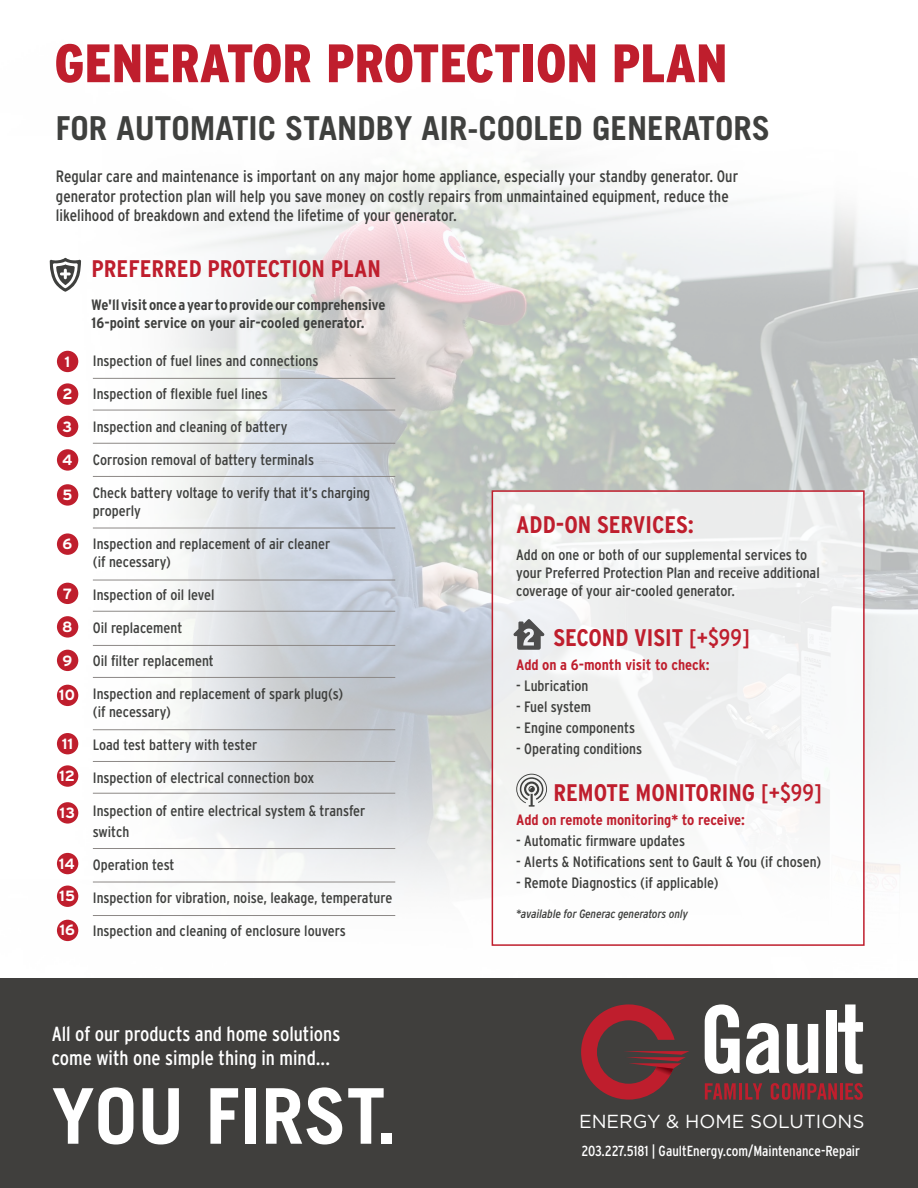
<style>
.page{position:relative;width:918px;height:1188px;background:#fff}
.page>*{position:absolute;margin:0;border:0;box-sizing:border-box;transform-origin:0 0}
.t1{font:700 76.95px "Trade Gothic LT Std";color:#fff}
.t2{font:900 54px "Interstate Condensed";color:#bf1e2d}
.t3{font:700 33px "Trade Gothic LT Std";color:#3f403e}
.caps_info{font:700 24px "Interstate Condensed";color:#bf1e2d}
.t4{font:20.4px "Interstate Condensed";color:#fff}
.t5{font:18.9px "Gotham";color:#fff}
.t6{font:16.5px/19.8px "Interstate Condensed";color:#3f403e}
.text{font:15px/18px "Interstate Condensed";color:#3f403e}
.text-2{font:700 15px/18px "Interstate Condensed";color:#3f403e}
.text-3{font:700 15px "Interstate Condensed";color:#bf1e2d}
.t7{font:700 14.85px "Interstate";color:#fff}
.Bold_Information{font:14.55px "Interstate Condensed";color:#fff}
.text-4{font:italic 12px "Interstate Condensed";color:#3f403e}
.s1{font-weight:400}
</style>
<div class="page">
<img style="left:49px;top:159px;width:869px;height:787px">
<div style="left:492px;top:491px;width:372px;height:454px;background:#f4f5f5"></div>
<div style="left:0;top:978px;width:918px;height:210px;background:#403f3d"></div>
<svg style="left:705px;top:1083px;width:31px;height:17px"></svg>
<hr style="left:739px;top:1083px;width:3px;height:17px;background:#bf1e2d">
<svg style="left:745px;top:1083px;width:17px;height:17px"></svg>
<svg style="left:771px;top:1083px;width:66px;height:17px"></svg>
<hr style="left:840px;top:1083px;width:3px;height:17px;background:#bf1e2d">
<svg style="left:845px;top:1083px;width:18px;height:17px"></svg>
<svg style="left:705px;top:1004px;width:35px;height:70px"></svg>
<svg style="left:746px;top:1023px;width:33px;height:51px"></svg>
<svg style="left:787px;top:1024px;width:31px;height:50px"></svg>
<div style="left:826px;top:1010px;width:11px;height:63px;background:#fff"></div>
<svg style="left:838px;top:1004px;width:25px;height:70px"></svg>
<svg style="left:581px;top:1004px;width:108px;height:96px"></svg>
<div style="left:57px;top:886px;width:21px;height:21px;background:#bf1e2d;border-radius:50%"></div>
<div style="left:57px;top:853px;width:21px;height:21px;background:#bf1e2d;border-radius:50%"></div>
<div style="left:57px;top:802px;width:21px;height:22px;background:#bf1e2d;border-radius:50%"></div>
<div style="left:57px;top:765px;width:21px;height:22px;background:#bf1e2d;border-radius:50%"></div>
<div style="left:57px;top:733px;width:21px;height:21px;background:#bf1e2d;border-radius:50%"></div>
<div style="left:57px;top:685px;width:21px;height:21px;background:#bf1e2d;border-radius:50%"></div>
<div style="left:57px;top:650px;width:21px;height:21px;background:#bf1e2d;border-radius:50%"></div>
<div style="left:57px;top:616px;width:21px;height:22px;background:#bf1e2d;border-radius:50%"></div>
<div style="left:57px;top:583px;width:21px;height:21px;background:#bf1e2d;border-radius:50%"></div>
<div style="left:57px;top:533px;width:21px;height:22px;background:#bf1e2d;border-radius:50%"></div>
<div style="left:57px;top:484px;width:21px;height:22px;background:#bf1e2d;border-radius:50%"></div>
<div style="left:57px;top:449px;width:21px;height:22px;background:#bf1e2d;border-radius:50%"></div>
<div style="left:57px;top:416px;width:21px;height:21px;background:#bf1e2d;border-radius:50%"></div>
<div style="left:57px;top:383px;width:21px;height:22px;background:#bf1e2d;border-radius:50%"></div>
<div style="left:57px;top:351px;width:21px;height:21px;background:#bf1e2d;border-radius:50%"></div>
<svg style="left:50px;top:258px;width:31px;height:34px"></svg>
<hr style="left:93px;top:378px;width:302px;height:1px;background:#8c8886">
<hr style="left:93px;top:410px;width:302px;height:1px;background:#8c8886">
<hr style="left:93px;top:443px;width:302px;height:1px;background:#8c8886">
<hr style="left:93px;top:476px;width:302px;height:1px;background:#8c8886">
<hr style="left:93px;top:528px;width:302px;height:1px;background:#8c8886">
<hr style="left:93px;top:580px;width:302px;height:1px;background:#8c8886">
<hr style="left:93px;top:611px;width:302px;height:1px;background:#8c8886">
<hr style="left:93px;top:645px;width:302px;height:1px;background:#8c8886">
<hr style="left:93px;top:677px;width:302px;height:1px;background:#8c8886">
<hr style="left:93px;top:729px;width:302px;height:1px;background:#8c8886">
<hr style="left:93px;top:761px;width:302px;height:1px;background:#8c8886">
<hr style="left:93px;top:793px;width:302px;height:1px;background:#8c8886">
<hr style="left:93px;top:848px;width:302px;height:1px;background:#8c8886">
<hr style="left:93px;top:882px;width:302px;height:1px;background:#8c8886">
<hr style="left:93px;top:915px;width:302px;height:1px;background:#8c8886">
<div style="left:492px;top:490px;width:373px;height:456px;border:2px solid #bf1e2d"></div>
<svg style="left:514px;top:619px;width:30px;height:31px"></svg>
<svg style="left:516px;top:774px;width:31px;height:33px"></svg>
<div style="left:57px;top:920px;width:21px;height:21px;background:#bf1e2d;border-radius:50%"></div>
<p class="t2" style="left:54px;top:33px;width:675px">GENERATOR PROTECTION PLAN</p>
<p class="t3" style="left:56px;top:108px;width:716px">FOR AUTOMATIC STANDBY AIR-COOLED GENERATORS</p>
<p class="t6" style="left:56px;top:166px;width:684px">Regular care and maintenance is important on any major home appliance, especially your standby generator. Our generator protection plan will help you save money on costly repairs from unmaintained equipment, reduce the likelihood of breakdown and extend the lifetime of your generator.</p>
<p class="t7" style="left:65px;top:353px;width:7px">1</p>
<p class="t7" style="left:62px;top:386px;width:12px">2</p>
<p class="t7" style="left:63px;top:418px;width:11px">3</p>
<p class="t7" style="left:62px;top:452px;width:12px">4</p>
<p class="t7" style="left:62px;top:487px;width:11px">5</p>
<p class="t7" style="left:63px;top:535px;width:11px">6</p>
<p class="t7" style="left:63px;top:585px;width:11px">7</p>
<p class="t7" style="left:62px;top:619px;width:12px">8</p>
<p class="t7" style="left:63px;top:652px;width:11px">9</p>
<p class="t7" style="left:59px;top:687px;width:17px">10</p>
<p class="t7" style="left:62px;top:735px;width:13px">11</p>
<p class="t7" style="left:59px;top:767px;width:17px">12</p>
<p class="t7" style="left:60px;top:804px;width:17px">13</p>
<p class="t7" style="left:59px;top:855px;width:18px">14</p>
<p class="t7" style="left:59px;top:888px;width:17px">15</p>
<p class="t7" style="left:59px;top:922px;width:17px">16</p>
<p class="caps_info" style="left:92px;top:255px;width:291px">PREFERRED PROTECTION PLAN</p>
<p class="text-2" style="left:92px;top:296px;width:296px">We'll visit once a year to provide our comprehensive<br>16-point service on your air-cooled generator.</p>
<p class="text" style="left:93px;top:351px;width:227px">Inspection of fuel lines and connections</p>
<p class="text" style="left:93px;top:384px;width:177px">Inspection of flexible fuel lines</p>
<p class="text" style="left:93px;top:417px;width:196px">Inspection and cleaning of battery</p>
<p class="text" style="left:93px;top:450px;width:223px">Corrosion removal of battery terminals</p>
<p class="text" style="left:93px;top:483px;width:279px">Check battery voltage to verify that it’s charging</p>
<p class="text" style="left:93px;top:501px;width:50px">properly</p>
<p class="text" style="left:93px;top:534px;width:239px">Inspection and replacement of air cleaner</p>
<p class="text" style="left:93px;top:552px;width:80px">(if necessary)</p>
<p class="text" style="left:93px;top:585px;width:123px">Inspection of oil level</p>
<p class="text" style="left:93px;top:618px;width:91px">Oil replacement</p>
<p class="text" style="left:93px;top:651px;width:123px">Oil filter replacement</p>
<p class="text" style="left:93px;top:684px;width:252px">Inspection and replacement of spark plug(s)</p>
<p class="text" style="left:93px;top:702px;width:80px">(if necessary)</p>
<p class="text" style="left:93px;top:735px;width:166px">Load test battery with tester</p>
<p class="text" style="left:93px;top:768px;width:223px">Inspection of electrical connection box</p>
<p class="text" style="left:93px;top:801px;width:274px">Inspection of entire electrical system &amp; transfer</p>
<p class="text" style="left:93px;top:822px;width:38px">switch</p>
<p class="text" style="left:93px;top:855px;width:83px">Operation test</p>
<p class="text" style="left:93px;top:888px;width:301px">Inspection for vibration, noise, leakage, temperature</p>
<p class="text" style="left:93px;top:921px;width:255px">Inspection and cleaning of enclosure louvers</p>
<p class="t4" style="left:52px;top:1022px;width:290px">All of our products and home solutions</p>
<p class="t4" style="left:52px;top:1047px;width:280px">come with one simple thing in mind...</p>
<p class="t1" style="left:52px;top:1069px;width:347px">YOU FIRST.</p>
<p class="caps_info" style="left:516px;top:511px;width:179px">ADD-ON SERVICES:</p>
<p class="text" style="left:516px;top:546px;width:305px">Add on one or both of our supplemental services to your Preferred Protection Plan and receive additional coverage of your air-cooled generator.</p>
<p class="caps_info" style="left:553px;top:624px;width:198px">SECOND VISIT <span class="s1">[+$99]</span></p>
<p class="text-3" style="left:516px;top:656px;width:195px">Add on a 6-month visit to check:</p>
<p class="text" style="left:516px;top:677px;width:74px">- Lubrication</p>
<p class="text" style="left:516px;top:698px;width:76px">- Fuel system</p>
<p class="text" style="left:516px;top:719px;width:120px">- Engine components</p>
<p class="text" style="left:516px;top:740px;width:127px">- Operating conditions</p>
<p class="caps_info" style="left:553px;top:779px;width:270px">REMOTE MONITORING <span class="s1">[+$99]</span></p>
<p class="text-3" style="left:516px;top:811px;width:230px">Add on remote monitoring* to receive:</p>
<p class="text" style="left:516px;top:831px;width:170px">- Automatic firmware updates</p>
<p class="text" style="left:516px;top:852px;width:306px">- Alerts &amp; Notifications sent to Gault &amp; You (if chosen)</p>
<p class="text" style="left:516px;top:873px;width:204px">- Remote Diagnostics (if applicable)</p>
<p class="text-4" style="left:516px;top:907px;width:173px">*available for Generac generators only</p>
<p class="t5" style="left:579px;top:1109px;width:287px">ENERGY &amp; HOME SOLUTIONS</p>
<p class="Bold_Information" style="left:581px;top:1143px;width:280px">203.227.5181 | GaultEnergy.com/Maintenance-Repair</p>
</div>
